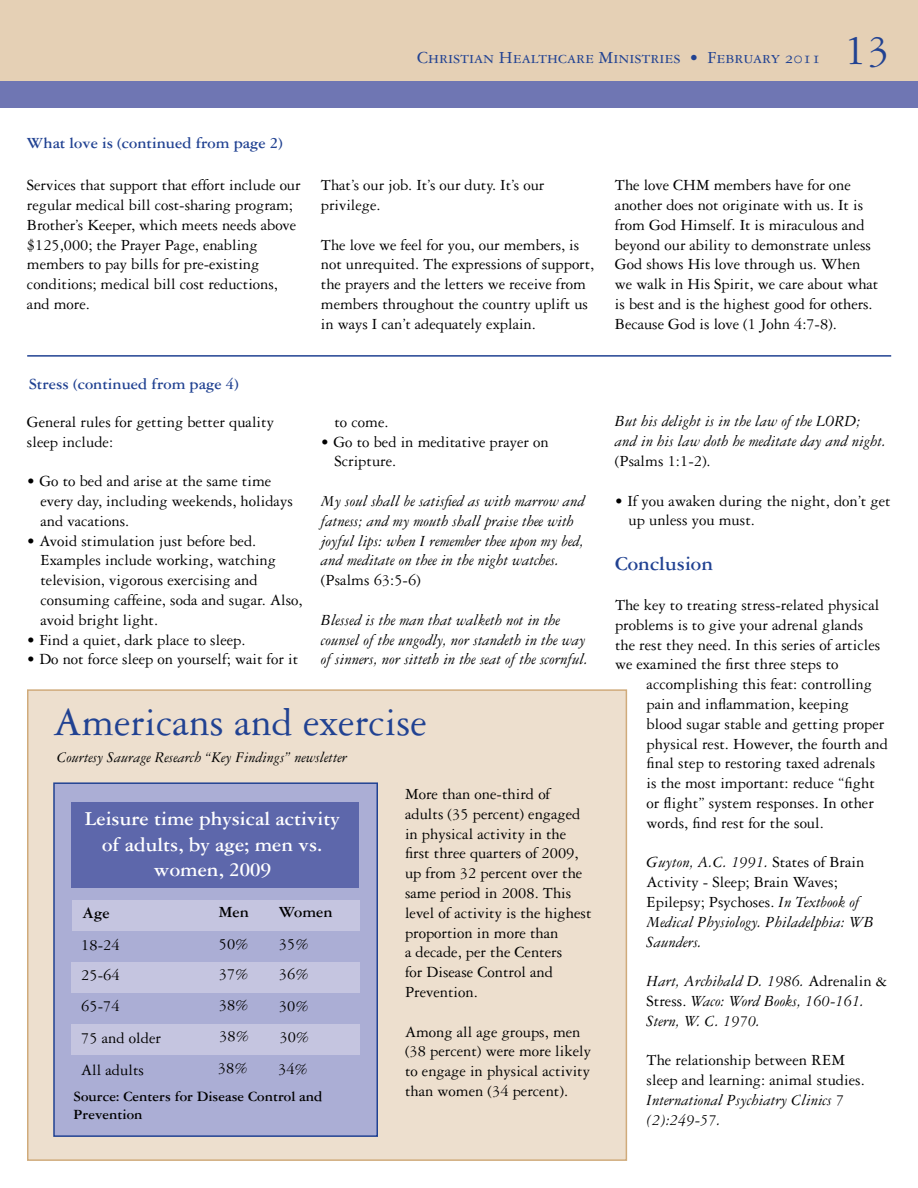
<style>
.page{position:relative;width:918px;height:1188px;background:#fff}
.page>*{position:absolute;margin:0;border:0;box-sizing:border-box;transform-origin:0 0}
.t1{font:45px "Garamond Three";color:#214292}
.t2{font:42px "Garamond Three";color:#214292}
.t3{font:700 21px/25.2px "Garamond Three";color:#fff;text-align:center}
.t4{font:700 21px "Garamond Three";color:#214292}
.t5{font:18px "Garamond Three SC";color:#214292}
.t6{font:16.5px/19.8px "Garamond Three";color:#000}
.t7{font:italic 16.5px/19.8px "Garamond Three";color:#000}
.t8{font:700 16.5px "Garamond Three";color:#214292}
.t9{font:700 16.5px "Garamond Three";color:#000}
.t10{font:italic 15.75px "Garamond Three";color:#000}
.t11{font:700 15px/18px "Garamond Three";color:#000}
.s1{font-style:normal}
</style>
<div class="page">
<div style="left:0;top:0;width:918px;height:81px;background:#e5d0b5"></div>
<div style="left:0;top:81px;width:918px;height:27px;background:#6f76b3"></div>
<hr style="left:27px;top:355px;width:864px;height:2px;background:#214292">
<div style="left:27px;top:689px;width:600px;height:472px;background:#eddfce;border:2px solid #d0ab7b"></div>
<div style="left:53px;top:782px;width:325px;height:355px;background:#abaed5;border:2px solid #214292"></div>
<div style="left:73px;top:900px;width:287px;height:30px;background:#c5c5e0"></div>
<div style="left:72px;top:802px;width:287px;height:85px;background:#5d67ab"></div>
<div style="left:72px;top:962px;width:288px;height:31px;background:#c5c5e0"></div>
<div style="left:72px;top:1025px;width:288px;height:30px;background:#c5c5e0"></div>
<p class="t5" style="left:417px;top:48px;width:405px">Christian Healthcare Ministries • February 2011</p>
<h1 class="t1" style="left:845px;top:26px;width:46px">13</h1>
<p class="t8" style="left:27px;top:134px;width:257px">What love is (continued from page 2)</p>
<p class="t6" style="left:27px;top:175px;width:275px">Services that support that effort include our regular medical bill cost-sharing program; Brother’s Keeper, which meets needs above $125,000; the Prayer Page, enabling members to pay bills for pre-existing conditions; medical bill cost reductions, and more.</p>
<p class="t6" style="left:321px;top:175px;width:225px">That’s our job. It’s our duty. It’s our privilege.</p>
<p class="t6" style="left:321px;top:235px;width:275px">The love we feel for you, our members, is not unrequited. The expressions of support, the prayers and the letters we receive from members throughout the country uplift us in ways I can’t adequately explain.</p>
<p class="t8" style="left:29px;top:375px;width:211px">Stress (continued from page 4)</p>
<p class="t6" style="left:27px;top:412px;width:249px">General rules for getting better quality sleep include:</p>
<p class="t6" style="left:40px;top:471px;width:254px;text-indent:-13px">• Go to bed and arise at the same time every day, including weekends, holidays and vacations.</p>
<p class="t6" style="left:40px;top:531px;width:264px;text-indent:-13px">• Avoid stimulation just before bed.<br>Examples include working, watching television, vigorous exercising and consuming caffeine, soda and sugar. Also, avoid bright light.</p>
<p class="t6" style="left:27px;top:630px;width:220px">• Find a quiet, dark place to sleep.</p>
<p class="t6" style="left:27px;top:649px;width:273px">• Do not force sleep on yourself; wait for it</p>
<p class="t6" style="left:334px;top:412px;width:56px">to come.</p>
<p class="t6" style="left:334px;top:432px;width:216px;text-indent:-13px">• Go to bed in meditative prayer on<br>Scripture.</p>
<p class="t7" style="left:321px;top:491px;width:265px">My soul shall be satisfied as with marrow and fatness; and my mouth shall praise thee with joyful lips: when I remember thee upon my bed, and meditate on thee in the night watches.</p>
<p class="t6" style="left:321px;top:570px;width:101px">(Psalms 63:5-6)</p>
<p class="t7" style="left:321px;top:610px;width:269px">Blessed is the man that walketh not in the counsel of the ungodly, nor standeth in the way of sinners, nor sitteth in the seat of the scornful.</p>
<h2 class="t2" style="left:54px;top:699px;width:375px">Americans and exercise</h2>
<p class="t10" style="left:57px;top:749px;width:292px">Courtesy Saurage Research “Key Findings” newsletter</p>
<p class="t3" style="left:85px;top:806px;width:256px">Leisure time physical activity of adults, by age; men vs. women, 2009</p>
<p class="t9" style="left:82px;top:904px;width:29px">Age</p>
<p class="t6" style="left:81px;top:930px;width:40px;line-height:30.6px;text-align:justify">18-24<br>25-64<br>65-74</p>
<p class="t9" style="left:219px;top:902px;width:32px">Men</p>
<p class="t6" style="left:219px;top:928px;width:32px;line-height:30.6px;text-align:justify">50% 37% 38%</p>
<p class="t9" style="left:279px;top:903px;width:55px">Women</p>
<p class="t6" style="left:278px;top:929px;width:33px;line-height:31px;text-align:justify">35% 36% 30% 30% 34%</p>
<p class="t6" style="left:81px;top:1028px;width:81px">75 and older</p>
<p class="t6" style="left:219px;top:1026px;width:32px">38%</p>
<p class="t6" style="left:81px;top:1060px;width:64px">All adults</p>
<p class="t6" style="left:218px;top:1058px;width:32px">38%</p>
<p class="t11" style="left:74px;top:1087px;width:251px">Source: Centers for Disease Control and<br>Prevention</p>
<p class="t6" style="left:405px;top:784px;width:188px">More than one-third of adults (35 percent) engaged in physical activity in the first three quarters of 2009, up from 32 percent over the same period in 2008. This level of activity is the highest proportion in more than<br>a decade, per the Centers<br>for Disease Control and<br>Prevention.</p>
<p class="t6" style="left:405px;top:1022px;width:188px">Among all age groups, men (38 percent) were more likely to engage in physical activity than women (34 percent).</p>
<p class="t6" style="left:615px;top:175px;width:265px">The love CHM members have for one another does not originate with us. It is from God Himself. It is miraculous and beyond our ability to demonstrate unless God shows His love through us. When we walk in His Spirit, we care about what is best and is the highest good for others.<br>Because God is love (1 John 4:7-8).</p>
<p class="t7" style="left:615px;top:412px;width:273px">But his delight is in the law of the LORD; and in his law doth he meditate day and night.</p>
<p class="t6" style="left:615px;top:451px;width:97px">(Psalms 1:1-2).</p>
<p class="t6" style="left:628px;top:490px;width:264px;text-indent:-13px">• If you awaken during the night, don’t get up unless you must.</p>
<p class="t4" style="left:615px;top:552px;width:100px">Conclusion</p>
<p class="t6" style="left:615px;top:595px;width:267px">The key to treating stress-related physical problems is to give your adrenal glands the rest they need. In this series of articles we examined the first three steps to</p>
<p class="t6" style="left:647px;top:674px;width:243px">accomplishing this feat: controlling pain and inflammation, keeping blood sugar stable and getting proper physical rest. However, the fourth and final step to restoring taxed adrenals is the most important: reduce “fight or flight” system responses. In other words, find rest for the soul.</p>
<p class="t7" style="left:647px;top:853px;width:229px">Guyton, A.C. 1991. <span class="s1">States of Brain<br>Activity - Sleep; Brain Waves;<br>Epilepsy; Psychoses.</span> In Textbook of<br>Medical Physiology. Philadelphia: WB<br>Saunders.</p>
<p class="t7" style="left:647px;top:971px;width:242px">Hart, Archibald D. 1986. <span class="s1">Adrenalin &amp;<br>Stress.</span> Waco: Word Books, 160-161.<br>Stern, W. C. 1970.</p>
<p class="t6" style="left:647px;top:1050px;width:220px">The relationship between REM sleep and learning: animal studies.</p>
<p class="t7" style="left:647px;top:1090px;width:199px">International Psychiatry Clinics 7 (2):249-57.</p>
</div>
